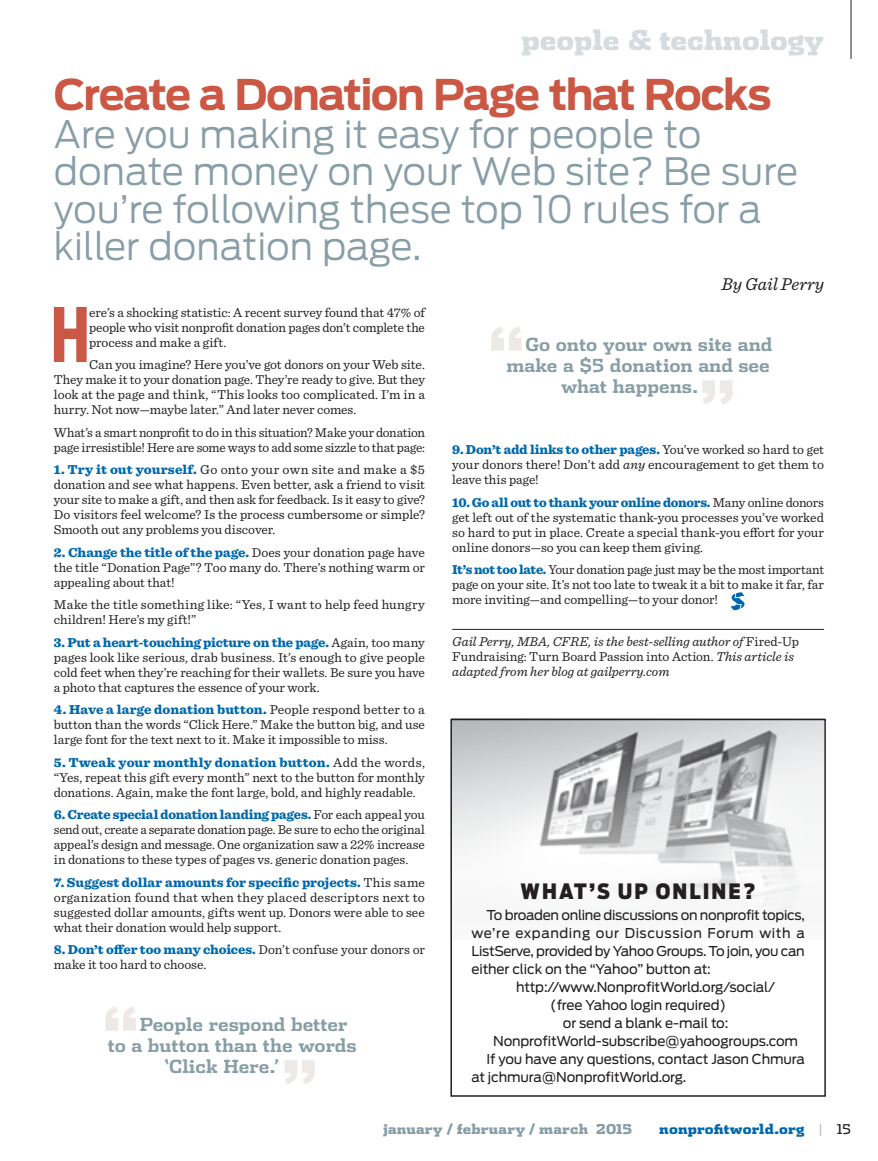
<style>
.page{position:relative;width:878px;height:1161px;background:#fff}
.page>*{position:absolute;margin:0;border:0;box-sizing:border-box;transform-origin:0 0}
.t1{font:700 74.25px "Antenna Extra Cond";color:#cb5845}
.t2{font:700 72px "Antenna";color:#ece9e7}
.t3{font:700 42px "Antenna";letter-spacing:-.04em;color:#cb5845}
.t4{font:300 37.5px/37.5px "Antenna";color:#889ea6}
.t5{font:900 27px "Dispatch";color:#d6dbdd}
.t6{font:900 21px "Antenna Cond";letter-spacing:.1em;color:#231f20}
.t7{font:700 18px "Dispatch";color:#889ea6}
.t8{font:italic 18px "Sentinel";color:#231f20}
.t9{font:13.5px/15px "Sentinel";letter-spacing:-.005em;color:#231f20;text-align:justify}
.t10{font:13.5px "Antenna";letter-spacing:-.01em;color:#231f20}
.t11{font:italic 13.5px/15px "Sentinel";letter-spacing:-.005em;color:#231f20}
.t12{font:13.5px "Antenna";letter-spacing:.04em;color:#231f20}
.t13{font:900 13.5px "Dispatch";letter-spacing:.015em;color:#889ea6}
.t14{font:900 13.5px "Dispatch";letter-spacing:.01em;color:#0068ac}
.s1{font-weight:900;color:#0068ac}
.s2{font-style:italic}
.s3{font-style:normal}
.s4{font-weight:400;color:#bcbec0}
.s5{font-weight:400;color:#231f20}
</style>
<div class="page">
<img style="left:453px;top:722px;width:369px;height:195px">
<div style="left:450px;top:719px;width:375px;height:378px;border:2px solid #231f20"></div>
<hr style="left:452px;top:629px;width:372px;height:1px;background:#231f20">
<svg style="left:730px;top:592px;width:14px;height:18px"></svg>
<hr style="left:850px;top:0;width:1px;height:59px;background:#231f20">
<h3 class="t5" style="left:521px;top:20px;width:304px">people &amp; technology</h3>
<h3 class="t3" style="left:54px;top:70px;width:719px">Create a Donation Page that Rocks</h3>
<h3 class="t4" style="left:54px;top:116px;width:746px">Are you making it easy for people to donate money on your Web site? Be sure you’re following these top 10 rules for a killer donation page.</h3>
<h3 class="t8" style="left:721px;top:271px;width:104px">By Gail Perry</h3>
<h1 class="t1" style="left:51px;top:291px;width:41px">H</h1>
<p class="t9" style="left:89px;top:304px;width:337px">ere’s a shocking statistic: A recent survey found that 47% of people who visit nonprofit donation pages don’t complete the process and make a gift.</p>
<p class="t9" style="left:54px;top:357px;width:372px;text-indent:35px">Can you imagine? Here you’ve got donors on your Web site.<br>They make it to your donation page. They’re ready to give. But they look at the page and think, “This looks too complicated. I’m in a hurry. Not now—maybe later.” And later never comes.</p>
<p class="t9" style="left:54px;top:424px;width:372px">What’s a smart nonprofit to do in this situation? Make your donation page irresistible! Here are some ways to add some sizzle to that page:</p>
<p class="t9" style="left:54px;top:462px;width:372px"><span class="s1">1. Try it out yourself.</span> Go onto your own site and make a $5 donation and see what happens. Even better, ask a friend to visit your site to make a gift, and then ask for feedback. Is it easy to give?<br>Do visitors feel welcome? Is the process cumbersome or simple?<br>Smooth out any problems you discover.</p>
<p class="t9" style="left:54px;top:544px;width:372px"><span class="s1">2. Change the title of the page.</span> Does your donation page have the title “Donation Page”? Too many do. There’s nothing warm or appealing about that!</p>
<p class="t9" style="left:54px;top:597px;width:372px">Make the title something like: “Yes, I want to help feed hungry children! Here’s my gift!”</p>
<p class="t9" style="left:54px;top:634px;width:372px"><span class="s1">3. Put a heart-touching picture on the page.</span> Again, too many pages look like serious, drab business. It’s enough to give people cold feet when they’re reaching for their wallets. Be sure you have a photo that captures the essence of your work.</p>
<p class="t9" style="left:54px;top:702px;width:372px"><span class="s1">4. Have a large donation button.</span> People respond better to a button than the words “Click Here.” Make the button big, and use large font for the text next to it. Make it impossible to miss.</p>
<p class="t9" style="left:54px;top:754px;width:372px"><span class="s1">5. Tweak your monthly donation button.</span> Add the words, “Yes, repeat this gift every month” next to the button for monthly donations. Again, make the font large, bold, and highly readable.</p>
<p class="t9" style="left:54px;top:807px;width:372px"><span class="s1">6. Create special donation landing pages.</span> For each appeal you send out, create a separate donation page. Be sure to echo the original appeal’s design and message. One organization saw a 22% increase in donations to these types of pages vs. generic donation pages.</p>
<p class="t9" style="left:54px;top:874px;width:372px"><span class="s1">7. Suggest dollar amounts for specific projects.</span> This same organization found that when they placed descriptors next to suggested dollar amounts, gifts went up. Donors were able to see what their donation would help support.</p>
<p class="t9" style="left:54px;top:942px;width:372px"><span class="s1">8. Don’t offer too many choices.</span> Don’t confuse your donors or make it too hard to choose.</p>
<h2 class="t2" style="left:101px;top:990px;width:40px">“</h2>
<h3 class="t7" style="left:140px;top:1012px;width:209px">People respond better</h3>
<h3 class="t7" style="left:108px;top:1033px;width:250px">to a button than the words</h3>
<h3 class="t7" style="left:163px;top:1054px;width:119px">‘Click Here.’</h3>
<h2 class="t2" style="left:280px;top:1044px;width:40px">”</h2>
<h2 class="t2" style="left:487px;top:311px;width:40px">“</h2>
<h3 class="t7" style="left:525px;top:332px;width:248px">Go onto your own site and</h3>
<h3 class="t7" style="left:506px;top:353px;width:265px">make a $5 donation and see</h3>
<h3 class="t7" style="left:561px;top:374px;width:139px">what happens.</h3>
<h2 class="t2" style="left:698px;top:365px;width:40px">”</h2>
<p class="t9" style="left:452px;top:441px;width:373px"><span class="s1">9. Don’t add links to other pages.</span> You’ve worked so hard to get your donors there! Don’t add <span class="s2">any</span> encouragement to get them to leave this page!</p>
<p class="t9" style="left:452px;top:494px;width:373px"><span class="s1">10. Go all out to thank your online donors.</span> Many online donors get left out of the systematic thank-you processes you’ve worked so hard to put in place. Create a special thank-you effort for your online donors—so you can keep them giving.</p>
<p class="t9" style="left:452px;top:561px;width:373px"><span class="s1">It’s not too late.</span> Your donation page just may be the most important page on your site. It’s not too late to tweak it a bit to make it far, far more inviting—and compelling—to your donor!</p>
<p class="t11" style="left:452px;top:633px;width:348px">Gail Perry, MBA, CFRE, is the best-selling author of <span class="s3">Fired-Up<br>Fundraising: Turn Board Passion into Action.</span> This article is adapted from her blog at gailperry.com</p>
<h3 class="t6" style="left:520px;top:879px;width:236px">WHAT’S UP ONLINE?</h3>
<p class="t10" style="left:486px;top:907px;width:320px">To broaden online discussions on nonprofit topics,</p>
<p class="t12" style="left:471px;top:925px;width:335px">we’re expanding our Discussion Forum with a</p>
<p class="t10" style="left:471px;top:943px;width:335px">ListServe, provided by Yahoo Groups. To join, you can</p>
<p class="t10" style="left:471px;top:961px;width:241px">either click on the “Yahoo” button at:</p>
<p class="t10" style="left:516px;top:979px;width:261px">http://www.NonprofitWorld.org/social/</p>
<p class="t10" style="left:550px;top:997px;width:177px">(free Yahoo login required)</p>
<p class="t10" style="left:563px;top:1015px;width:167px">or send a blank e-mail to:</p>
<p class="t10" style="left:493px;top:1033px;width:306px">NonprofitWorld-subscribe@yahoogroups.com</p>
<p class="t10" style="left:486px;top:1051px;width:320px">If you have any questions, contact Jason Chmura</p>
<p class="t10" style="left:471px;top:1069px;width:216px">at jchmura@NonprofitWorld.org.</p>
<p class="t13" style="left:383px;top:1119px;width:251px">january / february / march 2015</p>
<p class="t14" style="left:659px;top:1119px;width:193px">nonprofitworld.org <span class="s4">|</span> <span class="s5">15</span></p>
</div>
